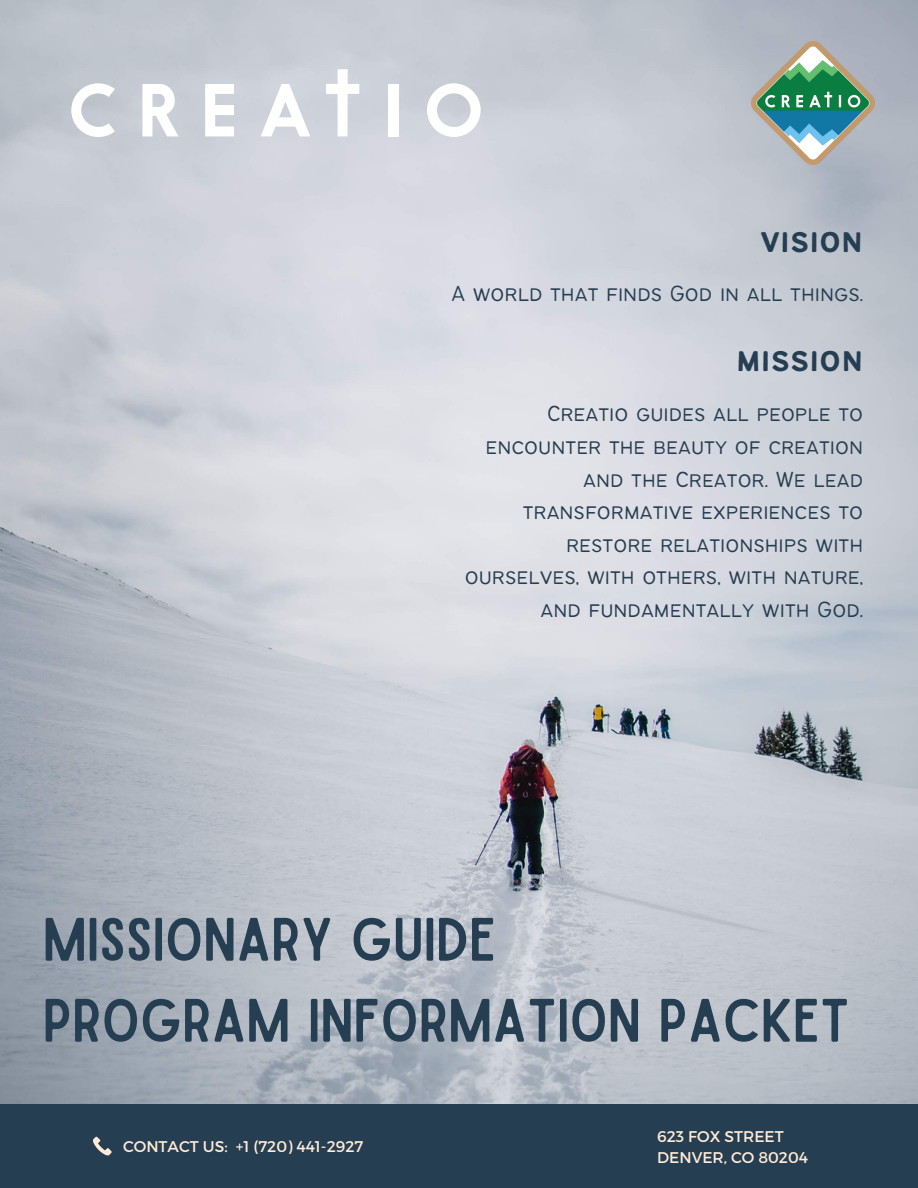
<style>
.page{position:relative;width:918px;height:1188px;background:#fff}
.page>*{position:absolute;margin:0;border:0;box-sizing:border-box;transform-origin:0 0}
.t1{font:58.5px/81px "Sailors";color:#263e51}
.t2{font:37.5px "Bantayog";color:#263e51}
.t3{font:300 24px/32.7px "Bantayog";color:#263e51;text-align:right}
.t4{font:15.45px/21.1px "Montserrat";color:#ffebd7}
</style>
<div class="page">
<div style="left:0;top:1104px;width:918px;height:84px;background:#263e51"></div>
<svg style="left:93px;top:1137px;width:19px;height:18px"></svg>
<img style="left:0;top:0;width:918px;height:1104px">
<svg style="left:71px;top:83px;width:44px;height:54px"></svg>
<svg style="left:142px;top:84px;width:37px;height:52px"></svg>
<svg style="left:205px;top:84px;width:29px;height:52px"></svg>
<svg style="left:261px;top:84px;width:49px;height:52px"></svg>
<svg style="left:326px;top:69px;width:33px;height:67px"></svg>
<div style="left:388px;top:84px;width:10px;height:52px;background:#fff"></div>
<svg style="left:427px;top:83px;width:54px;height:54px"></svg>
<img style="left:752px;top:42px;width:122px;height:123px">
<h3 class="t2" style="left:760px;top:225px;width:104px">vision</h3>
<h2 class="t3" style="left:451px;top:279px;width:413px">A world that finds God in all things.</h2>
<p class="t2" style="left:736px;top:345px;width:128px">mission</p>
<h1 class="t3" style="left:465px;top:399px;width:400px">Creatio guides all people to encounter the beauty of creation and the Creator. We lead transformative experiences to restore relationships with ourselves, with others, with nature, and fundamentally with God.</h1>
<p class="t1" style="left:43px;top:901px;width:809px">MISSIONARY GUIDE<br>PROGRAM INFORMATION PACKET</p>
<h2 class="t4" style="left:123px;top:1135px;width:242px">CONTACT US: +1 (720) 441-2927</h2>
<h3 class="t4" style="left:657px;top:1125px;width:152px">623 FOX STREET<br>DENVER, CO 80204</h3>
</div>
